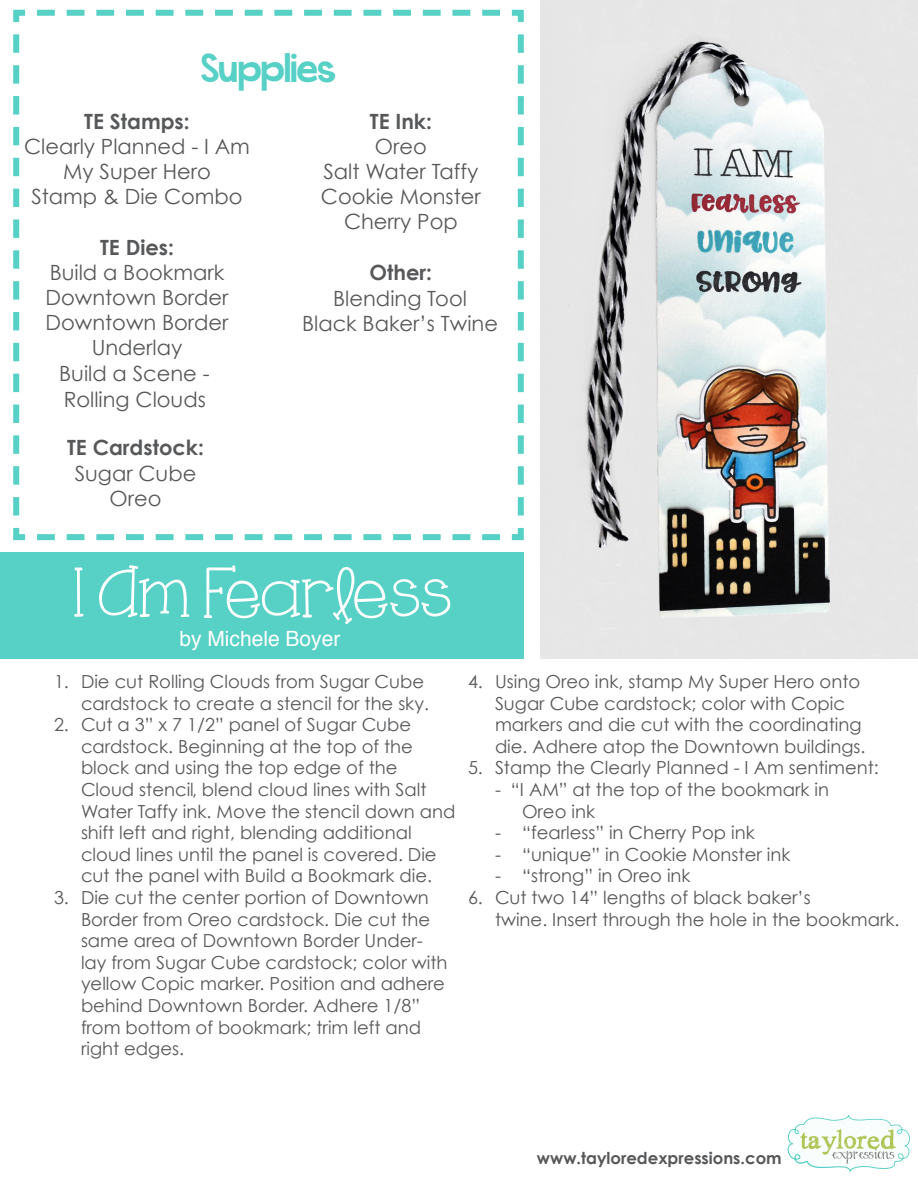
<style>
.page{position:relative;width:918px;height:1188px;background:#fff}
.page>*{position:absolute;margin:0;border:0;box-sizing:border-box;transform-origin:0 0}
.t1{font:72px "KG One Thing";color:#fff}
.t2{font:42px "KG Whatthe Teacher Wants";color:#57d0c6}
.t3{font:21px/25.2px "Century Gothic";color:#57585a;text-align:center}
.t4{font:700 21px "Century Gothic";color:#57585a}
.t5{font:21px "Helvetica";color:#fff}
.t6{font:18px/21.6px "Century Gothic";color:#57585a}
.t7{font:700 16.5px "Century Gothic";color:#57585a}
</style>
<div class="page">
<svg style="left:787px;top:1115px;width:123px;height:57px"></svg>
<img style="left:540px;top:0;width:378px;height:659px">
<div style="left:0;top:553px;width:524px;height:106px;background:#57d0c6"></div>
<svg style="left:13px;top:9px;width:511px;height:532px"></svg>
<h2 class="t2" style="left:201px;top:41px;width:136px">Supplies</h2>
<p class="t4" style="left:84px;top:107px;width:107px">TE Stamps:</p>
<p class="t3" style="left:24px;top:133px;width:227px">Clearly Planned - I Am<br>My Super Hero<br>Stamp &amp; Die Combo</p>
<p class="t4" style="left:100px;top:233px;width:75px">TE Dies:</p>
<p class="t3" style="left:46px;top:259px;width:184px">Build a Bookmark<br>Downtown Border<br>Downtown Border<br>Underlay<br>Build a Scene -</p>
<p class="t3" style="left:64px;top:386px;width:144px">Rolling Clouds</p>
<p class="t4" style="left:67px;top:434px;width:138px">TE Cardstock:</p>
<p class="t3" style="left:75px;top:460px;width:123px">Sugar Cube<br>Oreo</p>
<p class="t4" style="left:370px;top:107px;width:64px">TE Ink:</p>
<p class="t3" style="left:321px;top:133px;width:161px">Oreo<br>Salt Water Taffy<br>Cookie Monster<br>Cherry Pop</p>
<p class="t4" style="left:370px;top:259px;width:64px">Other:</p>
<p class="t3" style="left:302px;top:285px;width:197px">Blending Tool<br>Black Baker’s Twine</p>
<h1 class="t1" style="left:73px;top:551px;width:379px">I Am Fearless</h1>
<p class="t5" style="left:179px;top:630px;width:163px">by Michele Boyer</p>
<p class="t6" style="left:54px;top:670px;width:376px;text-align:right">1. Die cut Rolling Clouds from Sugar Cube cardstock to create a stencil for the sky.</p>
<p class="t6" style="left:81px;top:713px;width:376px;text-indent:-27px">2. Cut a 3” x 7 1/2” panel of Sugar Cube cardstock. Beginning at the top of the block and using the top edge of the<br>Cloud stencil, blend cloud lines with Salt Water Taffy ink. Move the stencil down and shift left and right, blending additional cloud lines until the panel is covered. Die cut the panel with Build a Bookmark die.</p>
<p class="t6" style="left:81px;top:886px;width:368px;text-indent:-27px">3. Die cut the center portion of Downtown Border from Oreo cardstock. Die cut the same area of Downtown Border Under&shy;lay from Sugar Cube cardstock; color with yellow Copic marker. Position and adhere behind Downtown Border. Adhere 1/8” from bottom of bookmark; trim left and right edges.</p>
<p class="t6" style="left:495px;top:670px;width:372px;text-indent:-27px">4. Using Oreo ink, stamp My Super Hero onto Sugar Cube cardstock; color with Copic markers and die cut with the coordinating die. Adhere atop the Downtown buildings.</p>
<p class="t6" style="left:468px;top:756px;width:412px">5. Stamp the Clearly Planned - I Am sentiment:</p>
<p class="t6" style="left:522px;top:778px;width:309px;text-indent:-27px">- “I AM” at the top of the bookmark in<br>Oreo ink</p>
<p class="t6" style="left:495px;top:821px;width:261px">- “fearless” in Cherry Pop ink</p>
<p class="t6" style="left:495px;top:843px;width:297px">- “unique” in Cookie Monster ink</p>
<p class="t6" style="left:495px;top:864px;width:197px">- “strong” in Oreo ink</p>
<p class="t6" style="left:495px;top:886px;width:406px;text-indent:-27px">6. Cut two 14” lengths of black baker’s<br>twine. Insert through the hole in the bookmark.</p>
<p class="t7" style="left:537px;top:1147px;width:246px">www.tayloredexpressions.com</p>
</div>
